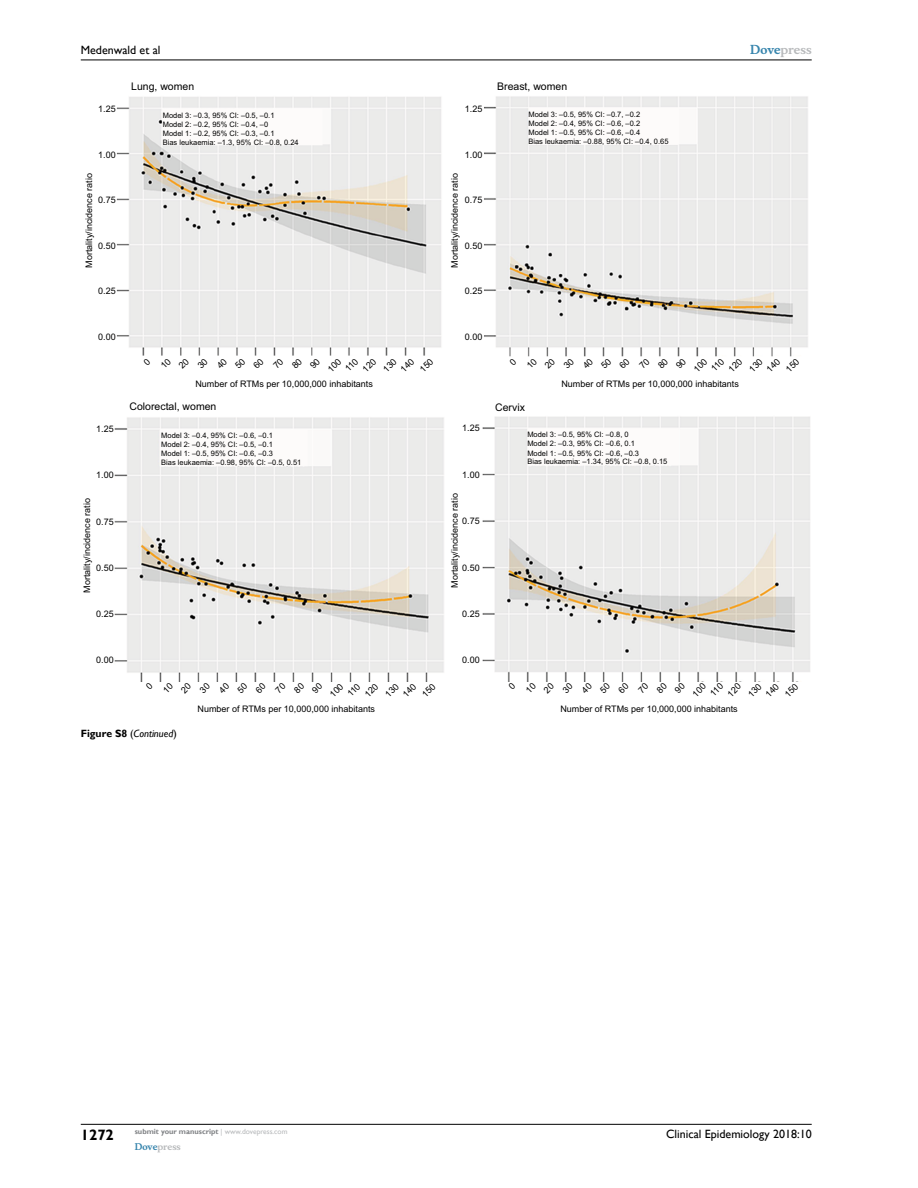
<style>
.page{position:relative;width:918px;height:1188px;background:#fff}
.page>*{position:absolute;margin:0;border:0;box-sizing:border-box;transform-origin:0 0}
.t1{font:700 15px "Gill Sans";color:#000}
.t2{font:12px "Gill Sans";color:#000}
.t3{font:700 12px "Musee";color:#b8babc}
.t4{font:10.5px "Arial";color:#000}
.t5{font:italic 10.5px "Gill Sans";color:#000}
.t6{font:9px/15px "Arial";color:#000}
.t7{font:700 9px "Musee";color:#b8babc}
.t8{font:7.5px/9px "Arial";color:#000}
.t9{font:700 7.5px "Gill Sans";color:#808285}
.s1{color:#3785ad}
.s2{font-weight:700;font-style:normal}
.s3{font-style:normal}
.s4{font-weight:400;color:#b8babc}
</style>
<div class="page">
<hr style="left:81px;top:1124px;width:731px;height:1px;background:#000">
<hr style="left:81px;top:60px;width:731px;height:1px;background:#000">
<img style="left:115px;top:96px;width:695px;height:586px">
<svg style="left:143px;top:358px;width:8px;height:7px"></svg>
<svg style="left:161px;top:358px;width:10px;height:10px"></svg>
<svg style="left:178px;top:358px;width:11px;height:11px"></svg>
<svg style="left:197px;top:358px;width:11px;height:11px"></svg>
<svg style="left:216px;top:358px;width:12px;height:11px"></svg>
<svg style="left:235px;top:358px;width:11px;height:11px"></svg>
<svg style="left:253px;top:358px;width:11px;height:11px"></svg>
<svg style="left:273px;top:358px;width:11px;height:11px"></svg>
<svg style="left:291px;top:358px;width:12px;height:11px"></svg>
<svg style="left:420px;top:358px;width:14px;height:14px"></svg>
<svg style="left:509px;top:358px;width:8px;height:7px"></svg>
<svg style="left:527px;top:358px;width:10px;height:10px"></svg>
<svg style="left:544px;top:358px;width:11px;height:11px"></svg>
<svg style="left:563px;top:358px;width:11px;height:11px"></svg>
<svg style="left:582px;top:358px;width:12px;height:11px"></svg>
<svg style="left:601px;top:358px;width:11px;height:11px"></svg>
<svg style="left:619px;top:358px;width:11px;height:11px"></svg>
<svg style="left:639px;top:358px;width:11px;height:11px"></svg>
<svg style="left:657px;top:358px;width:12px;height:11px"></svg>
<svg style="left:786px;top:358px;width:14px;height:14px"></svg>
<h2 class="t2" style="left:81px;top:43px;width:81px">Medenwald et al</h2>
<p class="t6" style="left:98px;top:102px;width:19px">1.25</p>
<p class="t6" style="left:98px;top:147px;width:19px">1.00</p>
<p class="t6" style="left:98px;top:192px;width:19px">0.75</p>
<p class="t6" style="left:98px;top:238px;width:19px">0.50</p>
<p class="t6" style="left:98px;top:283px;width:19px">0.25</p>
<p class="t6" style="left:98px;top:330px;width:19px">0.00</p>
<p class="t6" style="left:81px;top:268px;width:96px;rotate:-90deg">Mortality/incidence ratio</p>
<h3 class="t4" style="left:131px;top:79px;width:65px">Lung, women</h3>
<h3 class="t4" style="left:497px;top:80px;width:72px">Breast, women</h3>
<p class="t8" style="left:163px;top:111px;width:113px">Model 3: –0.3, 95% CI: –0.5, –0.1<br>Model 2: –0.2, 95% CI: –0.4, –0</p>
<p class="t8" style="left:163px;top:130px;width:137px;line-height:8.2px">Model 1: –0.2, 95% CI: –0.3, –0.1<br>Bias leukaemia: –1.3, 95% CI: –0.8, 0.24</p>
<p class="t6" style="left:465px;top:102px;width:19px">1.25</p>
<p class="t6" style="left:465px;top:147px;width:19px">1.00</p>
<p class="t6" style="left:465px;top:193px;width:19px">0.75</p>
<p class="t6" style="left:465px;top:238px;width:19px">0.50</p>
<p class="t6" style="left:465px;top:283px;width:19px">0.25</p>
<p class="t6" style="left:465px;top:330px;width:19px">0.00</p>
<p class="t6" style="left:447px;top:268px;width:96px;rotate:-90deg">Mortality/incidence ratio</p>
<p class="t8" style="left:528px;top:109px;width:113px">Model 3: –0.5, 95% CI: –0.7, –0.2<br>Model 2: –0.4, 95% CI: –0.6, –0.2</p>
<p class="t8" style="left:528px;top:129px;width:142px;line-height:8.2px">Model 1: –0.5, 95% CI: –0.6, –0.4<br>Bias leukaemia: –0.88, 95% CI: –0.4, 0.65</p>
<h2 class="t3" style="left:750px;top:43px;width:63px"><span class="s1">Dove</span>press</h2>
<p class="t6" style="left:313px;top:354px;width:17px;text-indent:-10px;rotate:-45deg">90<br>100</p>
<p class="t6" style="left:351px;top:357px;width:17px;line-height:12.6px;text-indent:-12px;rotate:-45deg">110<br>120</p>
<p class="t6" style="left:389px;top:357px;width:17px;line-height:12.5px;text-indent:-12px;rotate:-45deg">130<br>140</p>
<p class="t6" style="left:195px;top:376px;width:179px">Number of RTMs per 10,000,000 inhabitants</p>
<p class="t6" style="left:679px;top:354px;width:17px;text-indent:-10px;rotate:-45deg">90<br>100</p>
<p class="t6" style="left:717px;top:357px;width:17px;line-height:12.6px;text-indent:-12px;rotate:-45deg">110<br>120</p>
<p class="t6" style="left:755px;top:357px;width:17px;line-height:12.5px;text-indent:-12px;rotate:-45deg">130<br>140</p>
<p class="t6" style="left:561px;top:376px;width:179px">Number of RTMs per 10,000,000 inhabitants</p>
<h3 class="t4" style="left:130px;top:399px;width:88px">Colorectal, women</h3>
<h3 class="t4" style="left:495px;top:400px;width:31px">Cervix</h3>
<p class="t6" style="left:96px;top:421px;width:19px">1.25</p>
<p class="t8" style="left:161px;top:430px;width:113px">Model 3: –0.4, 95% CI: –0.6, –0.1<br>Model 2: –0.4, 95% CI: –0.5, –0.1</p>
<p class="t8" style="left:161px;top:450px;width:142px;line-height:8.2px">Model 1: –0.5, 95% CI: –0.6, –0.3<br>Bias leukaemia: –0.98, 95% CI: –0.5, 0.51</p>
<p class="t6" style="left:462px;top:421px;width:19px">1.25</p>
<p class="t8" style="left:527px;top:430px;width:109px">Model 3: –0.5, 95% CI: –0.8, 0<br>Model 2: –0.3, 95% CI: –0.6, 0.1</p>
<p class="t8" style="left:527px;top:449px;width:142px;line-height:8.2px">Model 1: –0.5, 95% CI: –0.6, –0.3<br>Bias leukaemia: –1.34, 95% CI: –0.8, 0.15</p>
<p class="t6" style="left:96px;top:467px;width:19px">1.00</p>
<p class="t6" style="left:96px;top:514px;width:19px">0.75</p>
<p class="t6" style="left:96px;top:560px;width:19px">0.50</p>
<p class="t6" style="left:96px;top:606px;width:19px">0.25</p>
<p class="t6" style="left:96px;top:652px;width:19px">0.00</p>
<p class="t6" style="left:79px;top:593px;width:96px;rotate:-90deg">Mortality/incidence ratio</p>
<p class="t6" style="left:462px;top:467px;width:19px">1.00</p>
<p class="t6" style="left:462px;top:514px;width:19px">0.75</p>
<p class="t6" style="left:462px;top:560px;width:19px">0.50</p>
<p class="t6" style="left:462px;top:606px;width:19px">0.25</p>
<p class="t6" style="left:462px;top:653px;width:19px">0.00</p>
<p class="t6" style="left:447px;top:588px;width:96px;rotate:-90deg">Mortality/incidence ratio</p>
<p class="t6" style="left:315px;top:679px;width:17px;text-indent:-10px;rotate:-45deg">90<br>100</p>
<p class="t6" style="left:353px;top:682px;width:17px;line-height:12.6px;text-indent:-12px;rotate:-45deg">110<br>120</p>
<p class="t6" style="left:391px;top:682px;width:17px;line-height:12.5px;text-indent:-12px;rotate:-45deg">130<br>140</p>
<p class="t6" style="left:198px;top:701px;width:179px">Number of RTMs per 10,000,000 inhabitants</p>
<p class="t6" style="left:678px;top:679px;width:17px;text-indent:-10px;rotate:-45deg">90<br>100</p>
<p class="t6" style="left:716px;top:682px;width:17px;line-height:12.6px;text-indent:-12px;rotate:-45deg">110<br>120</p>
<p class="t6" style="left:754px;top:682px;width:17px;line-height:12.5px;text-indent:-12px;rotate:-45deg">130<br>140</p>
<p class="t6" style="left:560px;top:701px;width:179px">Number of RTMs per 10,000,000 inhabitants</p>
<h3 class="t5" style="left:81px;top:727px;width:97px"><span class="s2">Figure S8</span> <span class="s3">(</span>Continued<span class="s3">)</span></h3>
<h1 class="t1" style="left:81px;top:1126px;width:35px">1272</h1>
<p class="t9" style="left:135px;top:1127px;width:154px">submit your manuscript <span class="s4">| www.dovepress.com</span></p>
<p class="t7" style="left:135px;top:1141px;width:48px"><span class="s1">Dove</span>press</p>
<h2 class="t2" style="left:666px;top:1127px;width:147px">Clinical Epidemiology 2018:10</h2>
</div>
